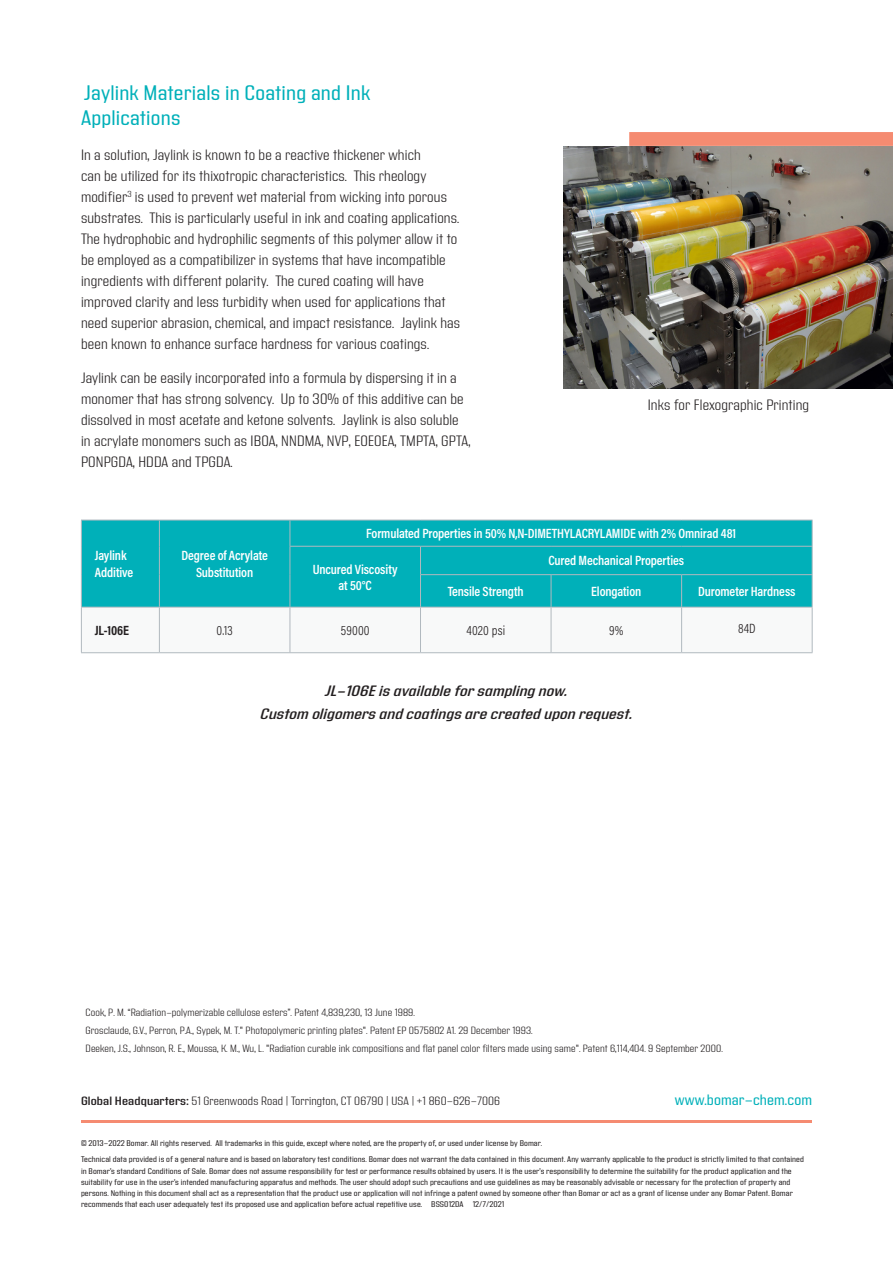
<style>
.page{position:relative;width:893px;height:1263px;background:#fff}
.page>*{position:absolute;margin:0;border:0;box-sizing:border-box;transform-origin:0 0}
.t1{font:21px/25.5px "Address Sans Pro";letter-spacing:.01em;color:#00b0b9}
.t2{font:300 15px/21px "Address Sans Pro";letter-spacing:.01em;color:#231f20}
.t3{font:italic 600 15px/22.5px "Address Sans Pro";letter-spacing:.01em;color:#231f20;text-align:center}
.t4{font:15px "Address Sans Pro";letter-spacing:.01em;color:#00b0b9}
.t5{font:600 13.5px/16.2px "Acumin Pro Cond";letter-spacing:-.01em;color:#fff;text-align:center}
.t6{font:300 13.5px "Acumin Pro Cond";letter-spacing:.01em;color:#231f20}
.t7{font:700 13.5px "Acumin Pro Cond";letter-spacing:-.01em;color:#231f20}
.t8{font:300 12px "Address Sans Pro";letter-spacing:.01em;color:#231f20}
.t9{font:300 10.5px/18px "Address Sans Pro";letter-spacing:.01em;color:#231f20}
.t10{font:8.25px/11.2px "Address Sans Pro";letter-spacing:.01em;color:#231f20}
.s1{font-weight:600}
</style>
<div class="page">
<hr style="left:82px;top:1120px;width:730px;height:2px;background:#f58b71">
<div style="left:82px;top:521px;width:730px;height:86px;background:#00b0b9"></div>
<svg style="left:158px;top:608px;width:654px;height:44px"></svg>
<hr style="left:81px;top:520px;width:78px;height:1px;background:#b1b9bf">
<hr style="left:159px;top:520px;width:131px;height:1px;background:#b1b9bf">
<hr style="left:290px;top:520px;width:130px;height:1px;background:#b1b9bf">
<hr style="left:420px;top:520px;width:131px;height:1px;background:#b1b9bf">
<hr style="left:551px;top:520px;width:131px;height:1px;background:#b1b9bf">
<hr style="left:682px;top:520px;width:130px;height:1px;background:#b1b9bf">
<svg style="left:81px;top:520px;width:1px;height:55px"></svg>
<svg style="left:159px;top:520px;width:1px;height:55px"></svg>
<hr style="left:290px;top:546px;width:130px;height:1px;background:#b1b9bf">
<svg style="left:290px;top:520px;width:1px;height:55px"></svg>
<hr style="left:420px;top:546px;width:131px;height:1px;background:#b1b9bf">
<svg style="left:420px;top:547px;width:1px;height:27px"></svg>
<hr style="left:551px;top:546px;width:131px;height:1px;background:#b1b9bf">
<hr style="left:682px;top:546px;width:130px;height:1px;background:#b1b9bf">
<svg style="left:812px;top:520px;width:1px;height:54px"></svg>
<hr style="left:81px;top:575px;width:1px;height:32px;background:#b1b9bf">
<hr style="left:159px;top:575px;width:1px;height:32px;background:#b1b9bf">
<hr style="left:290px;top:575px;width:1px;height:32px;background:#b1b9bf">
<hr style="left:420px;top:574px;width:131px;height:1px;background:#b1b9bf">
<hr style="left:420px;top:575px;width:1px;height:32px;background:#b1b9bf">
<hr style="left:551px;top:574px;width:131px;height:1px;background:#b1b9bf">
<hr style="left:551px;top:575px;width:1px;height:32px;background:#b1b9bf">
<hr style="left:682px;top:574px;width:130px;height:1px;background:#b1b9bf">
<hr style="left:681px;top:575px;width:1px;height:32px;background:#b1b9bf">
<hr style="left:812px;top:575px;width:1px;height:32px;background:#b1b9bf">
<hr style="left:81px;top:607px;width:78px;height:1px;background:#b1b9bf">
<hr style="left:81px;top:607px;width:1px;height:45px;background:#b1b9bf">
<hr style="left:159px;top:607px;width:131px;height:1px;background:#b1b9bf">
<hr style="left:159px;top:607px;width:1px;height:45px;background:#b1b9bf">
<hr style="left:290px;top:607px;width:130px;height:1px;background:#b1b9bf">
<hr style="left:290px;top:607px;width:1px;height:45px;background:#b1b9bf">
<hr style="left:420px;top:607px;width:131px;height:1px;background:#b1b9bf">
<hr style="left:420px;top:607px;width:1px;height:45px;background:#b1b9bf">
<hr style="left:551px;top:607px;width:131px;height:1px;background:#b1b9bf">
<hr style="left:551px;top:607px;width:1px;height:45px;background:#b1b9bf">
<hr style="left:682px;top:607px;width:130px;height:1px;background:#b1b9bf">
<hr style="left:681px;top:607px;width:1px;height:45px;background:#b1b9bf">
<hr style="left:812px;top:607px;width:1px;height:45px;background:#b1b9bf">
<hr style="left:81px;top:652px;width:78px;height:1px;background:#b1b9bf">
<hr style="left:159px;top:652px;width:131px;height:1px;background:#b1b9bf">
<hr style="left:290px;top:652px;width:130px;height:1px;background:#b1b9bf">
<hr style="left:420px;top:652px;width:131px;height:1px;background:#b1b9bf">
<hr style="left:551px;top:652px;width:131px;height:1px;background:#b1b9bf">
<hr style="left:682px;top:652px;width:130px;height:1px;background:#b1b9bf">
<img style="left:564px;top:146px;width:329px;height:243px">
<div style="left:629px;top:132px;width:264px;height:14px;background:#f58b71"></div>
<h1 class="t1" style="left:81px;top:80px;width:291px">Jaylink Materials in Coating and Ink<br>Applications</h1>
<p class="t2" style="left:81px;top:144px;width:381px">In a solution, Jaylink is known to be a reactive thickener which<br>can be utilized for its thixotropic characteristics. This rheology modifier<sup>3</sup> is used to prevent wet material from wicking into porous substrates. This is particularly useful in ink and coating applications.<br>The hydrophobic and hydrophilic segments of this polymer allow it to be employed as a compatibilizer in systems that have incompatible ingredients with different polarity. The cured coating will have improved clarity and less turbidity when used for applications that need superior abrasion, chemical, and impact resistance. Jaylink has been known to enhance surface hardness for various coatings.</p>
<p class="t2" style="left:81px;top:368px;width:391px">Jaylink can be easily incorporated into a formula by dispersing it in a monomer that has strong solvency. Up to 30% of this additive can be dissolved in most acetate and ketone solvents. Jaylink is also soluble in acrylate monomers such as IBOA, NNDMA, NVP, EOEOEA, TMPTA, GPTA, PONPGDA, HDDA and TPGDA.</p>
<h2 class="t2" style="left:648px;top:395px;width:163px">Inks for Flexographic Printing</h2>
<h3 class="t5" style="left:95px;top:547px;width:40px;text-align:left">Jaylink<br>Additive</h3>
<h3 class="t5" style="left:181px;top:547px;width:88px">Degree of Acrylate<br>Substitution</h3>
<h3 class="t5" style="left:366px;top:525px;width:371px">Formulated Properties in 50% N,N-DIMETHYLACRYLAMIDE with 2% Omnirad 481</h3>
<h3 class="t5" style="left:313px;top:560px;width:86px">Uncured Viscosity at 50°C</h3>
<h3 class="t5" style="left:548px;top:552px;width:137px">Cured Mechanical Properties</h3>
<h3 class="t5" style="left:448px;top:583px;width:77px">Tensile Strength</h3>
<h3 class="t5" style="left:591px;top:583px;width:52px">Elongation</h3>
<h3 class="t5" style="left:698px;top:583px;width:99px">Durometer Hardness</h3>
<h3 class="t7" style="left:95px;top:621px;width:36px">JL-106E</h3>
<h3 class="t6" style="left:217px;top:622px;width:18px">0.13</h3>
<h3 class="t6" style="left:341px;top:622px;width:30px">59000</h3>
<h3 class="t6" style="left:466px;top:622px;width:40px">4020 psi</h3>
<h3 class="t6" style="left:609px;top:622px;width:16px">9%</h3>
<h3 class="t6" style="left:738px;top:620px;width:19px">84D</h3>
<h2 class="t3" style="left:260px;top:680px;width:373px">JL-106E is available for sampling now.<br>Custom oligomers and coatings are created upon request.</h2>
<p class="t9" style="left:86px;top:1003px;width:639px">Cook, P. M. “Radiation-polymerizable cellulose esters”. Patent 4,839,230, 13 June 1989.<br>Grosclaude, G.V., Perron, P.A., Sypek, M. T." Photopolymeric printing plates". Patent EP 0575802 A1. 29 December 1993.<br>Deeken, J.S., Johnson, R. E., Moussa, K. M., Wu, L. "Radiation curable ink compositions and flat panel color filters made using same". Patent 6,114,404. 9 September 2000.</p>
<h3 class="t8" style="left:81px;top:1095px;width:421px"><span class="s1">Global Headquarters:</span> 51 Greenwoods Road | Torrington, CT 06790 | USA | +1 860-626-7006</h3>
<h2 class="t4" style="left:675px;top:1092px;width:139px">www.bomar-chem.com</h2>
<p class="t10" style="left:81px;top:1135px;width:724px;line-height:16.6px">© 2013-2022 Bomar. All rights reserved. All trademarks in this guide, except where noted, are the property of, or used under license by Bomar.<br>Technical data provided is of a general nature and is based on laboratory test conditions. Bomar does not warrant the data contained in this document. Any warranty applicable to the product is strictly limited to that contained</p>
<p class="t10" style="left:81px;top:1165px;width:713px">in Bomar’s standard Conditions of Sale. Bomar does not assume responsibility for test or performance results obtained by users. It is the user’s responsibility to determine the suitability for the product application and the suitability for use in the user’s intended manufacturing apparatus and methods. The user should adopt such precautions and use guidelines as may be reasonably advisable or necessary for the protection of property and persons. Nothing in this document shall act as a representation that the product use or application will not infringe a patent owned by someone other than Bomar or act as a grant of license under any Bomar Patent. Bomar recommends that each user adequately test its proposed use and application before actual repetitive use. BSS012DA 12/7/2021</p>
</div>
